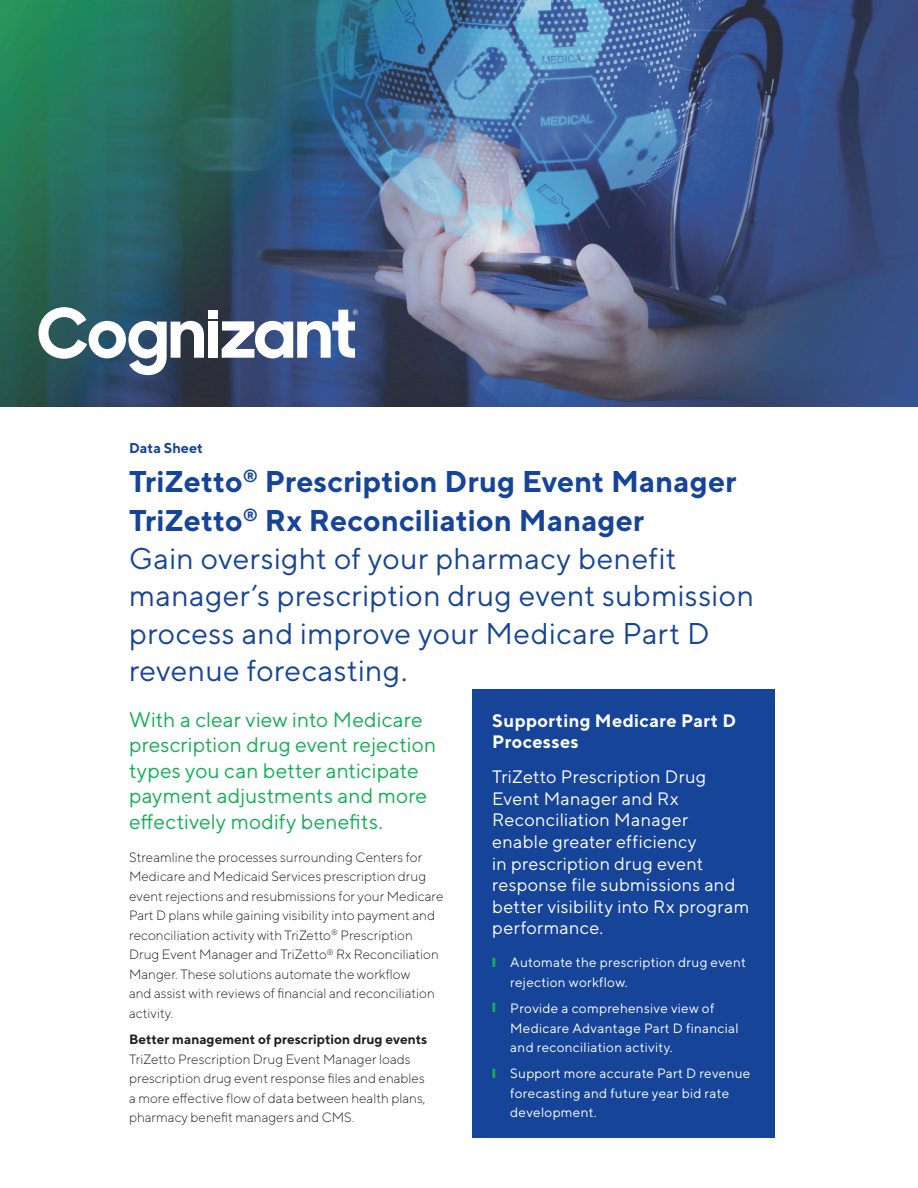
<style>
.page{position:relative;width:918px;height:1188px;background:#fff}
.page>*{position:absolute;margin:0;border:0;box-sizing:border-box;transform-origin:0 0}
.t1{font:30px/37.8px "TT Norms";letter-spacing:.01em;color:#164499}
.t2{font:21px/25.5px "TT Norms";letter-spacing:.005em;color:#11af54}
.t3{font:18px/21.6px "TT Norms";letter-spacing:.015em;color:#fff}
.t4{font:700 18px/21.6px "TT Norms";letter-spacing:.02em;color:#fff}
.t5{font:700 14.25px "TT Norms";color:#164499}
.t6{font:300 13.5px/19.5px "TT Norms";color:#231f20}
.t7{font:13.5px/19.5px "TT Norms";letter-spacing:.02em;color:#fff}
.t8{font:700 13.5px "TT Norms";color:#231f20}
.s1{font-weight:700}
.s2{color:#11af54}
</style>
<div class="page">
<img style="left:0;top:0;width:918px;height:406px">
<div style="left:208px;top:310px;width:10px;height:9px;background:#fff"></div>
<div style="left:208px;top:322px;width:10px;height:36px;background:#fff"></div>
<svg style="left:39px;top:307px;width:165px;height:68px"></svg>
<svg style="left:222px;top:310px;width:136px;height:48px"></svg>
<div style="left:472px;top:689px;width:303px;height:449px;background:#164499"></div>
<p class="t5" style="left:129px;top:439px;width:75px">Data Sheet</p>
<h1 class="t1" style="left:129px;top:462px;width:627px"><span class="s1">TriZetto</span><sup>®</sup> <span class="s1">Prescription Drug Event Manager TriZetto</span><sup>®</sup> <span class="s1">Rx Reconciliation Manager<br></span>Gain oversight of your pharmacy benefit manager’s prescription drug event submission process and improve your Medicare Part D revenue forecasting.</h1>
<h2 class="t2" style="left:129px;top:706px;width:309px">With a clear view into Medicare prescription drug event rejection types you can better anticipate payment adjustments and more effectively modify benefits.</h2>
<p class="t6" style="left:129px;top:847px;width:316px">Streamline the processes surrounding Centers for Medicare and Medicaid Services prescription drug event rejections and resubmissions for your Medicare Part D plans while gaining visibility into payment and reconciliation activity with TriZetto<sup>®</sup> Prescription Drug Event Manager and TriZetto<sup>®</sup> Rx Reconciliation Manger. These solutions automate the workflow<br>and assist with reviews of financial and reconciliation activity.</p>
<p class="t8" style="left:129px;top:1031px;width:300px">Better management of prescription drug events</p>
<p class="t6" style="left:129px;top:1049px;width:298px">TriZetto Prescription Drug Event Manager loads prescription drug event response files and enables a more effective flow of data between health plans, pharmacy benefit managers and CMS.</p>
<h3 class="t4" style="left:492px;top:709px;width:245px">Supporting Medicare Part D<br>Processes</h3>
<h3 class="t3" style="left:492px;top:766px;width:259px">TriZetto Prescription Drug<br>Event Manager and Rx<br>Reconciliation Manager<br>enable greater efficiency<br>in prescription drug event response file submissions and better visibility into Rx program performance.</h3>
<p class="t7" style="left:510px;top:953px;width:237px;text-indent:-18px"><span class="s2">❙</span> Automate the prescription drug event rejection workflow.</p>
<p class="t7" style="left:510px;top:998px;width:230px;text-indent:-18px"><span class="s2">❙</span> Provide a comprehensive view of<br>Medicare Advantage Part D financial and reconciliation activity.</p>
<p class="t7" style="left:510px;top:1064px;width:242px;text-indent:-18px"><span class="s2">❙</span> Support more accurate Part D revenue forecasting and future year bid rate development.</p>
</div>
